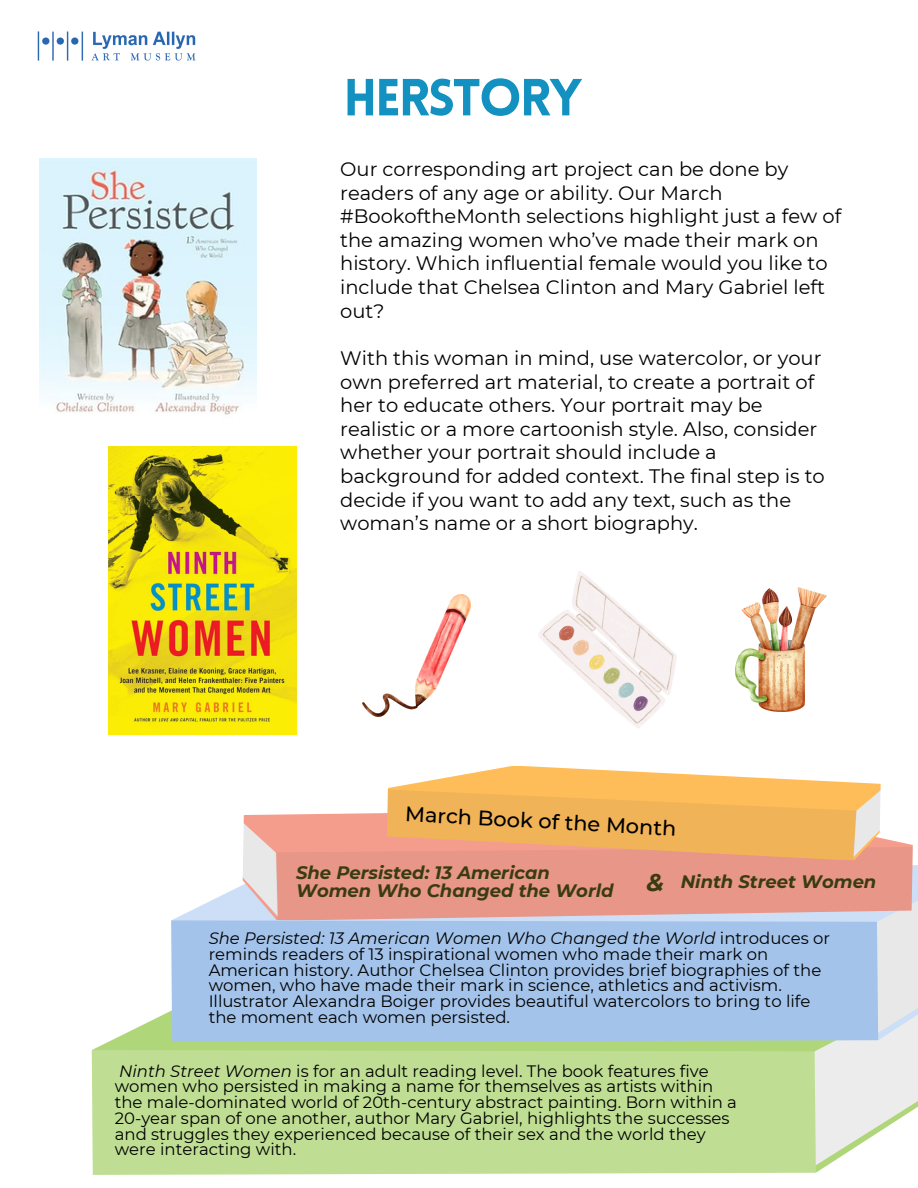
<style>
.page{position:relative;width:918px;height:1188px;background:#fff}
.page>*{position:absolute;margin:0;border:0;box-sizing:border-box;transform-origin:0 0}
.t1{font:900 51px "Lovelo";letter-spacing:-.04em;color:#1391c0}
.t2{font:italic 700 24px "Montserrat";color:#3a3b13}
.t3{font:500 20.85px "Montserrat";color:#000}
.t4{font:19.5px/23.7px "Montserrat";color:#000}
.t5{font:italic 700 18px/18px "Montserrat";color:#3a3b13}
.t6{font:16.5px/15.8px "Montserrat";color:#000}
.s1{font-style:italic}
</style>
<div class="page">
<svg style="left:92px;top:1011px;width:730px;height:162px;fill:#afd679"></svg>
<div style="left:92px;top:1050px;width:724px;height:124px;background:#bfde94"></div>
<svg style="left:811px;top:1041px;width:107px;height:128px"></svg>
<svg style="left:172px;top:866px;width:746px;height:175px;fill:#e8e8f0"></svg>
<div style="left:171px;top:920px;width:707px;height:121px;background:#a3c3ea"></div>
<svg style="left:242px;top:813px;width:145px;height:119px;background:#e8bfbc"></svg>
<svg style="left:274px;top:835px;width:639px;height:97px;background:#dca39e"></svg>
<svg style="left:411px;top:765px;width:470px;height:19px"></svg>
<svg style="left:387px;top:784px;width:494px;height:77px;background:#f2b264"></svg>
<img style="left:37px;top:31px;width:159px;height:30px">
<img style="left:39px;top:158px;width:217px;height:257px">
<img style="left:108px;top:447px;width:188px;height:288px">
<img style="left:538px;top:572px;width:138px;height:156px">
<img style="left:735px;top:588px;width:91px;height:123px">
<img style="left:363px;top:594px;width:108px;height:123px">
<p class="t1" style="left:343px;top:77px;width:240px">HERSTORY</p>
<h3 class="t4" style="left:340px;top:157px;width:503px">Our corresponding art project can be done by readers of any age or ability. Our March #BookoftheMonth selections highlight just a few of the amazing women who’ve made their mark on history. Which influential female would you like to include that Chelsea Clinton and Mary Gabriel left out?</h3>
<p class="t4" style="left:340px;top:346px;width:486px">With this woman in mind, use watercolor, or your own preferred art material, to create a portrait of her to educate others. Your portrait may be realistic or a more cartoonish style. Also, consider whether your portrait should include a background for added context. The final step is to decide if you want to add any text, such as the woman’s name or a short biography.</p>
<h2 class="t3" style="left:406px;top:801px;width:273px;rotate:3deg">March Book of the Month</h2>
<p class="t5" style="left:296px;top:864px;width:319px">She Persisted: 13 American<br>Women Who Changed the World</p>
<h1 class="t6" style="left:209px;top:930px;width:623px"><span class="s1">She Persisted: 13 American Women Who Changed the World</span> introduces or reminds readers of 13 inspirational women who made their mark on American history. Author Chelsea Clinton provides brief biographies of the women, who have made their mark in science, athletics and activism.<br>Illustrator Alexandra Boiger provides beautiful watercolors to bring to life the moment each women persisted.</h1>
<h5 class="t2" style="left:646px;top:868px;width:19px">&amp;</h5>
<p class="t5" style="left:681px;top:873px;width:197px">Ninth Street Women</p>
<h5 class="t6" style="left:115px;top:1063px;width:624px"><span class="s1">Ninth Street Women</span> is for an adult reading level. The book features five women who persisted in making a name for themselves as artists within the male-dominated world of 20th-century abstract painting. Born within a 20-year span of one another, author Mary Gabriel, highlights the successes and struggles they experienced because of their sex and the world they were interacting with.</h5>
</div>
